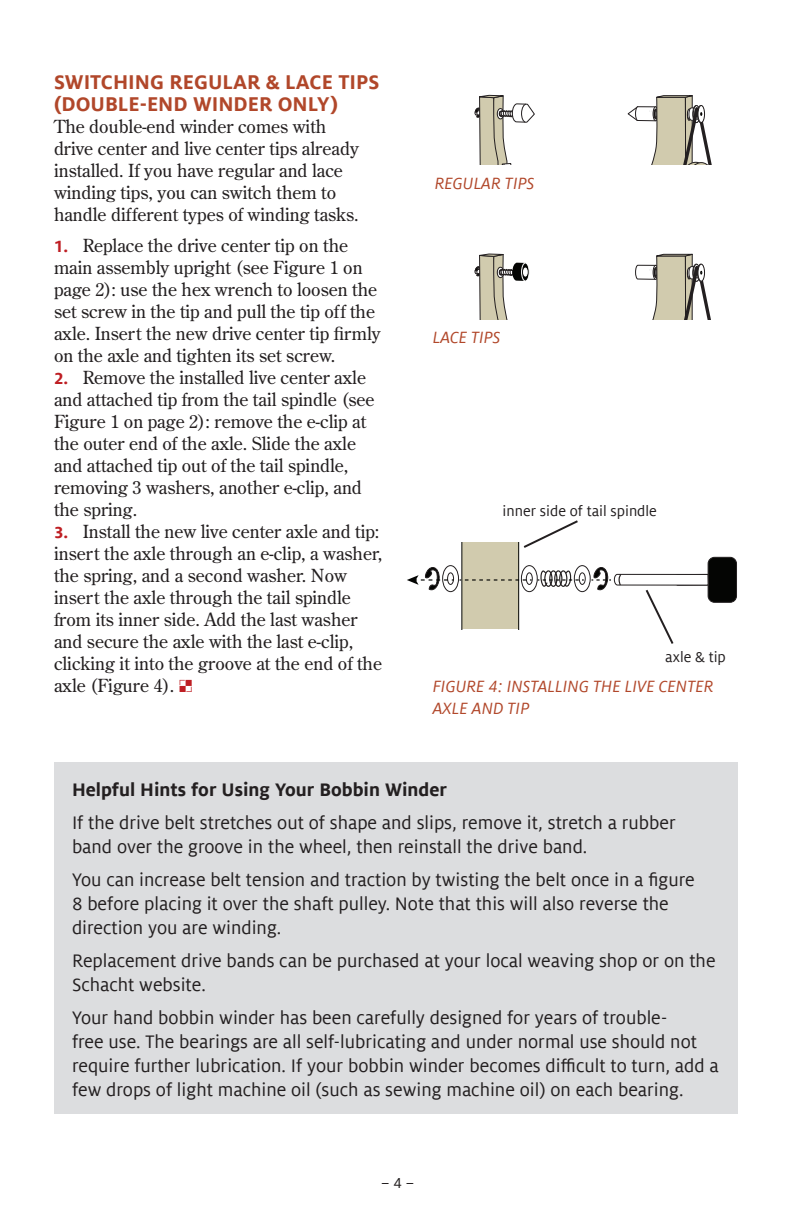
<style>
.page{position:relative;width:792px;height:1224px;background:#fff}
.page>*{position:absolute;margin:0;border:0;box-sizing:border-box;transform-origin:0 0}
.section_header{font:700 22px/22px "Milo Offc";color:#b1472a}
.note{font:20px/24px "Milo Offc";color:#231f20}
.note-2{font:700 20px "Milo Offc";color:#231f20}
.paragraph{font:18px/22px "Century Old Style Std";color:#231f20}
.figure_label{font:italic 18px/22px "Milo Offc";color:#b1472a}
.call-out{font:16px "Milo Offc";color:#231f20}
.s1{font-family:"Milo Offc";font-weight:700;color:#be1e23}
.s2{color:#be1e23}
</style>
<div class="page">
<svg style="left:475px;top:95px;width:60px;height:70px"></svg>
<svg style="left:628px;top:95px;width:84px;height:69px"></svg>
<div style="left:522px;top:263px;width:7px;height:18px;background:#e6e7e6;border-radius:50%"></div>
<div style="left:521px;top:263px;width:8px;height:18px;border:1px solid #fff;border-radius:50%"></div>
<svg style="left:475px;top:254px;width:52px;height:66px"></svg>
<svg style="left:635px;top:253px;width:76px;height:67px"></svg>
<div style="left:54px;top:762px;width:684px;height:352px;background:#dcdddf"></div>
<div style="left:708px;top:557px;width:29px;height:45px;background:#040503;border-radius:6px"></div>
<div style="left:708px;top:557px;width:29px;height:46px;border:1px solid #231f20;border-radius:6px"></div>
<svg style="left:407px;top:520px;width:302px;height:124px"></svg>
<p class="section_header" style="left:54px;top:72px;width:327px">SWITCHING REGULAR &amp; LACE TIPS (DOUBLE-END WINDER ONLY)</p>
<p class="paragraph" style="left:54px;top:116px;width:307px">The double-end winder comes with drive center and live center tips already installed. If you have regular and lace winding tips, you can switch them to handle different types of winding tasks.</p>
<p class="paragraph" style="left:54px;top:235px;width:328px"><span class="s1">1.</span> Replace the drive center tip on the main assembly upright (see Figure 1 on page 2): use the hex wrench to loosen the set screw in the tip and pull the tip off the axle. Insert the new drive center tip firmly on the axle and tighten its set screw.</p>
<p class="paragraph" style="left:54px;top:367px;width:322px"><span class="s1">2.</span> Remove the installed live center axle and attached tip from the tail spindle (see Figure 1 on page 2): remove the e-clip at the outer end of the axle. Slide the axle and attached tip out of the tail spindle, removing 3 washers, another e-clip, and the spring.</p>
<p class="paragraph" style="left:54px;top:521px;width:330px"><span class="s1">3.</span> Install the new live center axle and tip: insert the axle through an e-clip, a washer, the spring, and a second washer. Now insert the axle through the tail spindle from its inner side. Add the last washer and secure the axle with the last e-clip, clicking it into the groove at the end of the axle (Figure 4). <span class="s2">•</span></p>
<p class="figure_label" style="left:435px;top:172px;width:101px">REGULAR TIPS</p>
<p class="figure_label" style="left:433px;top:327px;width:69px">LACE TIPS</p>
<p class="call-out" style="left:503px;top:503px;width:156px">inner side of tail spindle</p>
<p class="call-out" style="left:665px;top:648px;width:62px">axle &amp; tip</p>
<p class="figure_label" style="left:433px;top:676px;width:282px">FIGURE 4: INSTALLING THE LIVE CENTER<br>AXLE AND TIP</p>
<p class="note-2" style="left:72px;top:778px;width:377px">Helpful Hints for Using Your Bobbin Winder</p>
<p class="note" style="left:72px;top:811px;width:605px">If the drive belt stretches out of shape and slips, remove it, stretch a rubber band over the groove in the wheel, then reinstall the drive band.</p>
<p class="note" style="left:72px;top:868px;width:624px">You can increase belt tension and traction by twisting the belt once in a figure<br>8 before placing it over the shaft pulley. Note that this will also reverse the direction you are winding.</p>
<p class="note" style="left:72px;top:949px;width:645px">Replacement drive bands can be purchased at your local weaving shop or on the<br>Schacht website.</p>
<p class="note" style="left:72px;top:1006px;width:648px">Your hand bobbin winder has been carefully designed for years of trouble-<br>free use. The bearings are all self-lubricating and under normal use should not require further lubrication. If your bobbin winder becomes difficult to turn, add a few drops of light machine oil (such as sewing machine oil) on each bearing.</p>
<p class="call-out" style="left:381px;top:1174px;width:34px">– 4 –</p>
</div>
